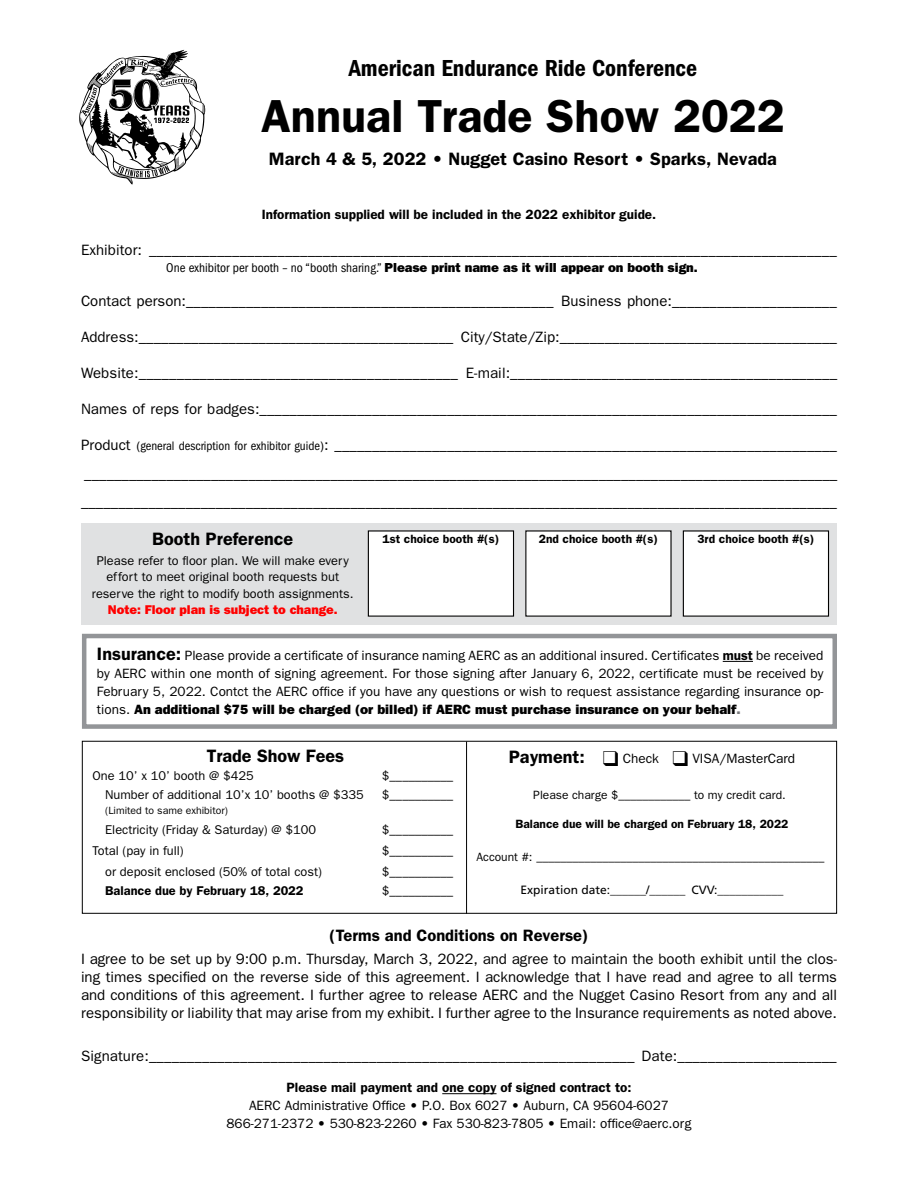
<style>
.page{position:relative;width:918px;height:1188px;background:#fff}
.page>*{position:absolute;margin:0;border:0;box-sizing:border-box;transform-origin:0 0}
.t1{font:600 46.5px "Franklin Gothic";color:#000}
.t2{font:600 condensed 24px "Franklin Gothic";color:#000}
.t3{font:600 18px "Franklin Gothic";letter-spacing:.005em;color:#000}
.t4{font:600 16.5px "Franklin Gothic";color:#000}
.t5{font:15px/18px "Franklin Gothic";color:#000;text-align:justify}
.t6{font:13.5px/18px "Franklin Gothic";color:#000;text-align:center}
.t7{font:600 13.5px "Franklin Gothic";color:#000}
.t8{font:800 13.2px "Franklin Gothic";color:#000}
.t9{font:12.75px/16.5px "Franklin Gothic";color:#000;text-align:center}
.t10{font:800 12.75px "Franklin Gothic";color:#f00}
.t11{font:600 12.75px "Franklin Gothic";color:#000}
.t12{font:12px "Franklin Gothic";color:#000}
.t13{font:600 12px "Franklin Gothic";color:#000}
.t14{font:12px "Frutiger";color:#000}
.t15{font:10.5px "Franklin Gothic";color:#000}
.s1{font-weight:400;font-stretch:condensed}
.s2{font-stretch:condensed;font-size:12.75px}
.s3{font-weight:600;font-size:18px}
.s4{font-weight:600}
.s5{font-weight:800}
.s6{font-weight:800;font-size:14.25px;color:#77787b}
</style>
<div class="page">
<div style="left:82px;top:741px;width:755px;height:173px;border:1px solid #000"></div>
<hr style="left:442px;top:1093px;width:55px;height:1px;background:#000">
<hr style="left:723px;top:661px;width:30px;height:1px;background:#000">
<div style="left:82px;top:524px;width:755px;height:101px;background:#e0e1e2"></div>
<div style="left:368px;top:531px;width:146px;height:85px;background:#fff"></div>
<div style="left:368px;top:530px;width:146px;height:87px;border:1px solid #000"></div>
<div style="left:683px;top:531px;width:146px;height:85px;background:#fff"></div>
<div style="left:683px;top:530px;width:146px;height:87px;border:1px solid #000"></div>
<div style="left:526px;top:531px;width:145px;height:85px;background:#fff"></div>
<div style="left:82px;top:634px;width:755px;height:95px;border:4px solid #939598"></div>
<hr style="left:466px;top:742px;width:1px;height:172px;background:#000">
<svg style="left:79px;top:50px;width:126px;height:135px"></svg>
<h2 class="t2" style="left:349px;top:54px;width:350px">American Endurance Ride Conference</h2>
<h1 class="t1" style="left:261px;top:88px;width:525px">Annual Trade Show 2022</h1>
<p class="t3" style="left:269px;top:149px;width:510px">March 4 &amp; 5, 2022 • Nugget Casino Resort • Sparks, Nevada</p>
<p class="t7" style="left:262px;top:207px;width:396px">Information supplied will be included in the 2022 exhibitor guide.</p>
<p class="t5" style="left:81px;top:241px;width:757px">Exhibitor: ___________________________________________________________________________________________</p>
<p class="t8" style="left:166px;top:260px;width:533px"><span class="s1">One exhibitor per booth – no “booth sharing.”</span> Please print name as it will appear on booth sign.</p>
<p class="t5" style="left:81px;top:292px;width:757px">Contact person:_________________________________________________ Business phone:______________________</p>
<p class="t5" style="left:81px;top:328px;width:757px">Address:__________________________________________ City/State/Zip:_____________________________________</p>
<p class="t5" style="left:81px;top:364px;width:758px">Website:__________________________________________ E-mail:___________________________________________</p>
<p class="t5" style="left:81px;top:400px;width:758px">Names of reps for badges:_____________________________________________________________________________</p>
<p class="t5" style="left:81px;top:431px;width:758px;line-height:28.5px">Product <span class="s2">(general description for exhibitor guide)</span>: ___________________________________________________________________ _____________________________________________________________________________________________________ _____________________________________________________________________________________________________</p>
<p class="t3" style="left:152px;top:528px;width:143px">Booth Preference</p>
<p class="t9" style="left:92px;top:552px;width:263px">Please refer to floor plan. We will make every effort to meet original booth requests but reserve the right to modify booth assignments.</p>
<p class="t10" style="left:108px;top:602px;width:231px">Note: Floor plan is subject to change.</p>
<p class="t13" style="left:383px;top:532px;width:118px">1st choice booth #(s)</p>
<p class="t13" style="left:539px;top:532px;width:121px">2nd choice booth #(s)</p>
<p class="t13" style="left:697px;top:532px;width:119px">3rd choice booth #(s)</p>
<p class="t6" style="left:97px;top:646px;width:728px;text-align:justify"><span class="s3">Insurance:</span> Please provide a certificate of insurance naming AERC as an additional insured. Certificates <span class="s4">must</span> be received by AERC within one month of signing agreement. For those signing after January 6, 2022, certificate must be received by February 5, 2022. Contct the AERC office if you have any questions or wish to request assistance regarding insurance op&shy;tions. <span class="s5">An additional $75 will be charged (or billed) if AERC must purchase insurance on your behalf</span><span class="s6">.</span></p>
<p class="t3" style="left:207px;top:745px;width:139px">Trade Show Fees</p>
<p class="t9" style="left:92px;top:767px;width:163px">One 10’ x 10’ booth @ $425</p>
<p class="t9" style="left:382px;top:767px;width:73px">$__________</p>
<p class="t9" style="left:105px;top:787px;width:260px">Number of additional 10’x 10’ booths @ $335</p>
<p class="t9" style="left:382px;top:787px;width:73px">$__________</p>
<p class="t15" style="left:105px;top:805px;width:124px">(Limited to same exhibitor)</p>
<p class="t9" style="left:105px;top:821px;width:212px">Electricity (Friday &amp; Saturday) @ $100</p>
<p class="t9" style="left:382px;top:821px;width:73px">$__________</p>
<p class="t9" style="left:92px;top:842px;width:93px">Total (pay in full)</p>
<p class="t9" style="left:382px;top:842px;width:73px">$__________</p>
<p class="t9" style="left:105px;top:863px;width:218px">or deposit enclosed (50% of total cost)</p>
<p class="t9" style="left:382px;top:863px;width:73px">$__________</p>
<p class="t11" style="left:105px;top:884px;width:200px">Balance due by February 18, 2022</p>
<p class="t9" style="left:382px;top:883px;width:73px">$__________</p>
<p class="t6" style="left:509px;top:749px;width:288px"><span class="s3">Payment:</span> ❑ Check ❑ VISA/MasterCard</p>
<p class="t12" style="left:533px;top:788px;width:254px">Please charge $____________ to my credit card.</p>
<p class="t13" style="left:516px;top:817px;width:274px">Balance due will be charged on February 18, 2022</p>
<p class="t12" style="left:477px;top:850px;width:349px">Account #: ________________________________________________</p>
<p class="t14" style="left:521px;top:883px;width:264px">Expiration date:______/______ CVV:___________</p>
<p class="t4" style="left:330px;top:925px;width:260px">(Terms and Conditions on Reverse)</p>
<p class="t5" style="left:81px;top:950px;width:758px">I agree to be set up by 9:00 p.m. Thursday, March 3, 2022, and agree to maintain the booth exhibit until the clos&shy;ing times specified on the reverse side of this agreement. I acknowledge that I have read and agree to all terms and conditions of this agreement. I further agree to release AERC and the Nugget Casino Resort from any and all responsibility or liability that may arise from my exhibit. I further agree to the Insurance requirements as noted above.</p>
<p class="t5" style="left:81px;top:1046px;width:757px">Signature:________________________________________________________________ Date:_____________________</p>
<p class="t7" style="left:286px;top:1080px;width:347px">Please mail payment and one copy of signed contract to:</p>
<p class="t6" style="left:227px;top:1097px;width:466px">AERC Administrative Office • P.O. Box 6027 • Auburn, CA 95604-6027<br>866-271-2372 • 530-823-2260 • Fax 530-823-7805 • Email: office@aerc.org</p>
</div>
